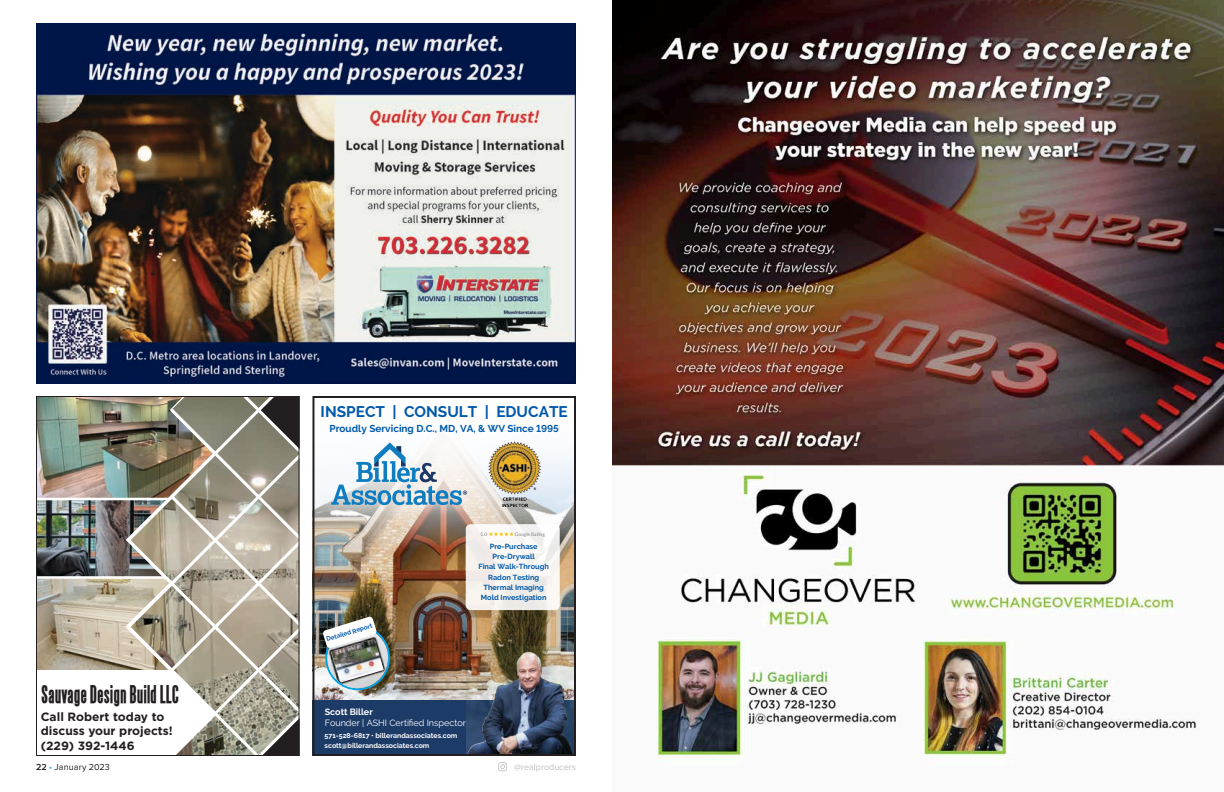
<style>
.page{position:relative;width:1224px;height:792px;background:#fff}
.page>*{position:absolute;margin:0;border:0;box-sizing:border-box;transform-origin:0 0}
.t1{font:700 22.1px "Steelfish";color:#231f20}
.t2{font:700 15.4px "Raleway";color:#0059aa}
.t3{font:700 12px/14.4px "Gotham";color:#231f20}
.t4{font:700 10px "Raleway";color:#0059aa}
.t5{font:9px "Raleway";color:#fff}
.t6{font:9px "Proxima Nova";letter-spacing:.01em;color:#231f20}
.t7{font:9px "Proxima Nova";color:#bcbec0}
.t8{font:700 9px "Raleway";color:#fff}
.t9{font:700 7.4px/10.2px "Raleway";color:#0059aa;text-align:center}
.t10{font:700 7px/9.1px "Raleway";color:#fff}
.t11{font:700 6.2px "Raleway";color:#0059aa}
.t12{font:4.8px "Lato";color:#808285}
.s1{font-weight:600}
.s2{color:#19a8e0}
</style>
<div class="page">
<svg style="left:498px;top:762px;width:9px;height:9px"></svg>
<img style="left:36px;top:24px;width:540px;height:360px">
<img style="left:36px;top:396px;width:264px;height:360px">
<img style="left:312px;top:396px;width:264px;height:360px">
<div style="left:466px;top:524px;width:94px;height:86px;background:linear-gradient(to right,#f5f0ec,#f5f5f3);border-radius:5px"></div>
<svg style="left:489px;top:532px;width:25px;height:4px"></svg>
<img style="left:316px;top:428px;width:166px;height:92px">
<svg style="left:331px;top:442px;width:136px;height:64px"></svg>
<img style="left:612px;top:0;width:612px;height:764px">
<h2 class="t2" style="left:321px;top:403px;width:249px">INSPECT | CONSULT | EDUCATE</h2>
<h3 class="t4" style="left:329px;top:423px;width:231px">Proudly Servicing D.C., MD, VA, &amp; WV Since 1995</h3>
<p class="t12" style="left:480px;top:531px;width:8px">5.0</p>
<p class="t12" style="left:515px;top:531px;width:31px">Google Rating</p>
<h1 class="t1" style="left:41px;top:681px;width:139px">Sauvage Design Build LLC</h1>
<h3 class="t3" style="left:41px;top:709px;width:134px">Call Robert today to discuss your projects! (229) 392-1446</h3>
<p class="t11" style="left:326px;top:636px;width:49px;rotate:-17deg">Detailed Report</p>
<p class="t9" style="left:478px;top:541px;width:72px">Pre-Purchase<br>Pre-Drywall<br>Final Walk-Through<br>Radon Testing<br>Thermal Imaging<br>Mold Investigation</p>
<p class="t8" style="left:325px;top:707px;width:50px">Scott Biller</p>
<p class="t5" style="left:325px;top:718px;width:143px">Founder | ASHI Certified Inspector</p>
<p class="t10" style="left:325px;top:731px;width:134px">571-528-6817 • billerandassociates.com scott@billerandassociates.com</p>
<p class="t6" style="left:36px;top:762px;width:75px"><span class="s1">22</span> <span class="s2">•</span> January 2023</p>
<p class="t7" style="left:514px;top:762px;width:63px">@realproducers</p>
</div>
